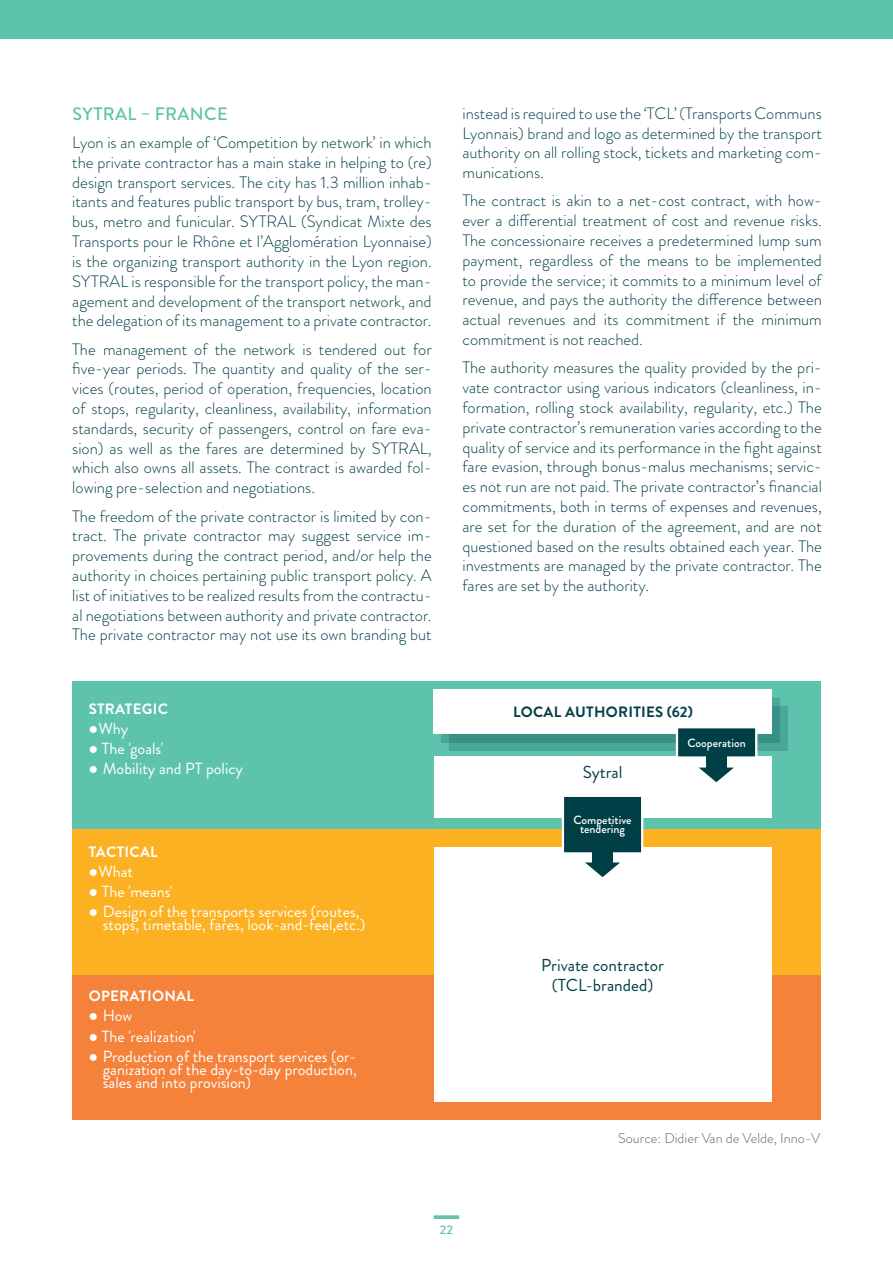
<style>
.page{position:relative;width:893px;height:1263px;background:#fff}
.page>*{position:absolute;margin:0;border:0;box-sizing:border-box;transform-origin:0 0}
._4_SUBTITLE_1{font:500 18px "Brandon Grotesque";letter-spacing:.02em;color:#5dc3ad}
._8_UITP_Info__Grey{font:17.25px "Brandon Grotesque";color:#003f46}
._3_BODY_TEXT{font:300 16.5px/19.8px "Brandon Grotesque";color:#003f46;text-align:justify}
._8_UITP_Info__Grey-2{font:16.2px/13.2px "Brandon Grotesque";color:#fff}
._8_UITP_Info__Grey-3{font:700 15px "Brandon Grotesque";letter-spacing:.02em;color:#003f46}
._8_UITP_Info__Grey-4{font:700 15px "Brandon Grotesque";letter-spacing:.02em;color:#fff}
._8_UITP_Info__Grey-5{font:300 14.25px "Brandon Grotesque";color:#636366}
.t1{font:500 12.6px "Brandon Grotesque";color:#5dc3ad}
._8_UITP_Info__Grey-6{font:500 12px/9.1px "Brandon Grotesque";color:#fff;text-align:center}
.s1{font-family:"Arial"}
</style>
<div class="page">
<div style="left:0;top:0;width:893px;height:39px;background:#5dc3ad"></div>
<svg style="left:434px;top:1215px;width:25px;height:4px"></svg>
<div style="left:72px;top:681px;width:749px;height:149px;background:#5dc3ad"></div>
<div style="left:449px;top:706px;width:339px;height:44px;background:linear-gradient(to bottom,#3e988c,#419c8e)"></div>
<div style="left:72px;top:974px;width:749px;height:146px;background:#f4823b"></div>
<div style="left:72px;top:829px;width:749px;height:145px;background:#fbb121"></div>
<div style="left:434px;top:689px;width:338px;height:44px;background:#fff"></div>
<div style="left:434px;top:756px;width:337px;height:62px;background:#fff"></div>
<div style="left:434px;top:848px;width:337px;height:254px;background:#fff"></div>
<svg style="left:675px;top:728px;width:84px;height:32px"></svg>
<svg style="left:561px;top:797px;width:83px;height:59px"></svg>
<div style="left:706px;top:755px;width:20px;height:14px;background:#003f46"></div>
<svg style="left:699px;top:767px;width:35px;height:15px"></svg>
<div style="left:593px;top:850px;width:20px;height:14px;background:#003f46"></div>
<svg style="left:585px;top:862px;width:35px;height:15px"></svg>
<p class="_4_SUBTITLE_1" style="left:72px;top:101px;width:157px">SYTRAL – FRANCE</p>
<p class="_3_BODY_TEXT" style="left:72px;top:133px;width:361px">Lyon is an example of ‘Competition by network’ in which the private contractor has a main stake in helping to (re) design transport services. The city has 1.3 million inhab&shy;itants and features public transport by bus, tram, trolley&shy;bus, metro and funicular. SYTRAL (Syndicat Mixte des Transports pour le Rhône et l’Agglomération Lyonnaise) is the organizing transport authority in the Lyon region.<br>SYTRAL is responsible for the transport policy, the man&shy;agement and development of the transport network, and the delegation of its management to a private contractor.</p>
<p class="_3_BODY_TEXT" style="left:72px;top:339px;width:361px">The management of the network is tendered out for five-year periods. The quantity and quality of the ser&shy;vices (routes, period of operation, frequencies, location of stops, regularity, cleanliness, availability, information standards, security of passengers, control on fare eva&shy;sion) as well as the fares are determined by SYTRAL, which also owns all assets. The contract is awarded fol&shy;lowing pre-selection and negotiations.</p>
<p class="_3_BODY_TEXT" style="left:72px;top:506px;width:361px">The freedom of the private contractor is limited by con&shy;tract. The private contractor may suggest service im&shy;provements during the contract period, and/or help the authority in choices pertaining public transport policy. A list of initiatives to be realized results from the contractu&shy;al negotiations between authority and private contractor.<br>The private contractor may not use its own branding but</p>
<p class="_8_UITP_Info__Grey-4" style="left:89px;top:698px;width:81px">STRATEGIC</p>
<p class="_8_UITP_Info__Grey-2" style="left:89px;top:722px;width:41px"><span class="s1">●</span>Why</p>
<p class="_8_UITP_Info__Grey-2" style="left:89px;top:742px;width:76px"><span class="s1">●</span> The 'goals'</p>
<p class="_8_UITP_Info__Grey-2" style="left:89px;top:762px;width:156px"><span class="s1">●</span> Mobility and PT policy</p>
<p class="_8_UITP_Info__Grey-4" style="left:89px;top:841px;width:71px">TACTICAL</p>
<p class="_8_UITP_Info__Grey-2" style="left:89px;top:865px;width:46px"><span class="s1">●</span>What</p>
<p class="_8_UITP_Info__Grey-2" style="left:89px;top:885px;width:85px"><span class="s1">●</span> The 'means'</p>
<p class="_8_UITP_Info__Grey-2" style="left:103px;top:905px;width:264px;text-indent:-14px"><span class="s1">●</span> Design of the transports services (routes, stops, timetable, fares, look-and-feel,etc.)</p>
<p class="_8_UITP_Info__Grey-4" style="left:89px;top:986px;width:107px">OPERATIONAL</p>
<p class="_8_UITP_Info__Grey-2" style="left:89px;top:1009px;width:45px"><span class="s1">●</span> How</p>
<p class="_8_UITP_Info__Grey-2" style="left:89px;top:1029px;width:109px"><span class="s1">●</span> The 'realization'</p>
<p class="_8_UITP_Info__Grey-2" style="left:103px;top:1050px;width:255px;text-align:justify;text-indent:-14px"><span class="s1">●</span> Production of the transport services (or&shy;ganization of the day-to-day production, sales and into provision)</p>
<p class="_3_BODY_TEXT" style="left:462px;top:103px;width:361px">instead is required to use the ‘TCL’ (Transports Communs Lyonnais) brand and logo as determined by the transport authority on all rolling stock, tickets and marketing com&shy;munications.</p>
<p class="_3_BODY_TEXT" style="left:462px;top:191px;width:361px">The contract is akin to a net-cost contract, with how&shy;ever a differential treatment of cost and revenue risks.<br>The concessionaire receives a predetermined lump sum payment, regardless of the means to be implemented to provide the service; it commits to a minimum level of revenue, and pays the authority the difference between actual revenues and its commitment if the minimum commitment is not reached.</p>
<p class="_3_BODY_TEXT" style="left:462px;top:358px;width:361px">The authority measures the quality provided by the pri&shy;vate contractor using various indicators (cleanliness, in&shy;formation, rolling stock availability, regularity, etc.) The private contractor’s remuneration varies according to the quality of service and its performance in the fight against fare evasion, through bonus-malus mechanisms; servic&shy;es not run are not paid. The private contractor’s financial commitments, both in terms of expenses and revenues, are set for the duration of the agreement, and are not questioned based on the results obtained each year. The investments are managed by the private contractor. The fares are set by the authority.</p>
<p class="_8_UITP_Info__Grey-3" style="left:513px;top:701px;width:181px">LOCAL AUTHORITIES (62)</p>
<p class="_8_UITP_Info__Grey-3" style="left:521px;top:710px;width:181px">LOCAL AUTHORITIES (62)</p>
<p class="_8_UITP_Info__Grey" style="left:583px;top:760px;width:41px">Sytral</p>
<p class="_8_UITP_Info__Grey-6" style="left:573px;top:816px;width:60px">Competitive tendering</p>
<p class="_8_UITP_Info__Grey-6" style="left:687px;top:738px;width:60px">Cooperation</p>
<p class="_8_UITP_Info__Grey" style="left:541px;top:953px;width:124px">Private contractor</p>
<p class="_8_UITP_Info__Grey" style="left:552px;top:973px;width:103px">(TCL-branded)</p>
<p class="_8_UITP_Info__Grey-5" style="left:618px;top:1129px;width:204px">Source: Didier Van de Velde, Inno-V</p>
<p class="t1" style="left:440px;top:1221px;width:15px">22</p>
</div>
